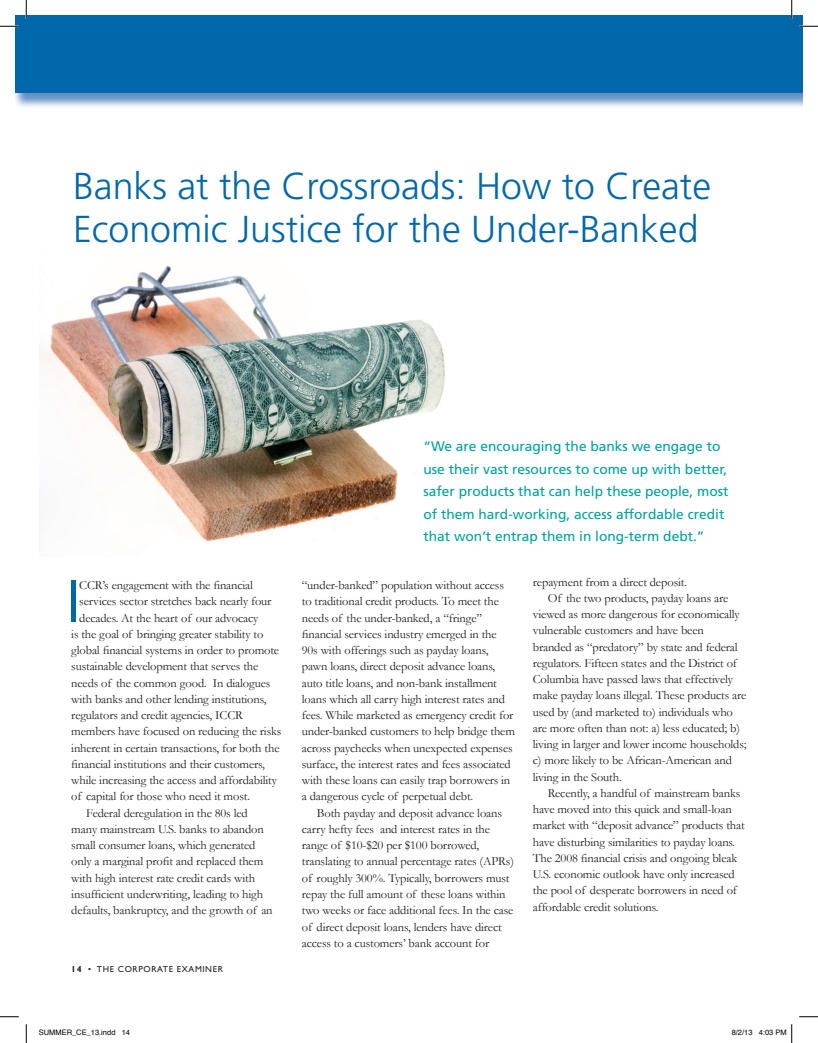
<style>
.page{position:relative;width:818px;height:1043px;background:#fff}
.page>*{position:absolute;margin:0;border:0;box-sizing:border-box;transform-origin:0 0}
.t1{font:300 59px "Frutiger";color:#0067aa}
.t2{font:300 37.5px/43.1px "Frutiger";color:#0067aa}
.t3{font:13.75px/22.5px "Frutiger";color:#00a19e}
.t4{font:12.5px/16.2px "Garamond";letter-spacing:-.01em;color:#231f20}
.t5{font:8.75px "Gill Sans";letter-spacing:.07em;color:#231f20}
.t6{font:7.5px "Helvetica";color:#000}
.s1{font-weight:700}
</style>
<div class="page">
<img style="left:15px;top:93px;width:787px;height:14px">
<div style="left:15px;top:15px;width:787px;height:78px;background:#0067aa"></div>
<img style="left:39px;top:266px;width:406px;height:281px">
<svg style="left:0;top:25px;width:19px;height:2px"></svg>
<svg style="left:799px;top:25px;width:19px;height:2px"></svg>
<svg style="left:0;top:1016px;width:19px;height:1px"></svg>
<svg style="left:799px;top:1016px;width:19px;height:1px"></svg>
<svg style="left:25px;top:0;width:2px;height:19px"></svg>
<svg style="left:25px;top:1024px;width:2px;height:18px"></svg>
<svg style="left:790px;top:0;width:2px;height:19px"></svg>
<svg style="left:791px;top:1024px;width:1px;height:18px"></svg>
<h2 class="t2" style="left:73px;top:165px;width:639px">Banks at the Crossroads: How to Create<br>Economic Justice for the Under-Banked</h2>
<h1 class="t1" style="left:67px;top:568px;width:15px">I</h1>
<p class="t4" style="left:79px;top:577px;width:175px">CCR’s engagement with the financial</p>
<p class="t4" style="left:79px;top:593px;width:194px">services sector stretches back nearly four</p>
<p class="t4" style="left:79px;top:609px;width:180px">decades. At the heart of our advocacy</p>
<p class="t4" style="left:71px;top:625px;width:194px">is the goal of bringing greater stability to</p>
<p class="t4" style="left:71px;top:642px;width:209px">global financial systems in order to promote</p>
<p class="t4" style="left:71px;top:658px;width:188px">sustainable development that serves the</p>
<p class="t4" style="left:71px;top:674px;width:200px">needs of the common good. In dialogues</p>
<p class="t4" style="left:71px;top:690px;width:197px">with banks and other lending institutions,</p>
<p class="t4" style="left:71px;top:707px;width:173px">regulators and credit agencies, ICCR</p>
<p class="t4" style="left:71px;top:723px;width:212px">members have focused on reducing the risks</p>
<p class="t4" style="left:71px;top:739px;width:210px">inherent in certain transactions, for both the</p>
<p class="t4" style="left:71px;top:755px;width:195px">financial institutions and their customers,</p>
<p class="t4" style="left:71px;top:772px;width:207px">while increasing the access and affordability</p>
<p class="t4" style="left:71px;top:788px;width:180px">of capital for those who need it most.</p>
<p class="t4" style="left:86px;top:804px;width:163px">Federal deregulation in the 80s led</p>
<p class="t4" style="left:71px;top:820px;width:194px">many mainstream U.S. banks to abandon</p>
<p class="t4" style="left:71px;top:837px;width:186px">small consumer loans, which generated</p>
<p class="t4" style="left:71px;top:853px;width:193px">only a marginal profit and replaced them</p>
<p class="t4" style="left:71px;top:869px;width:185px">with high interest rate credit cards with</p>
<p class="t4" style="left:71px;top:885px;width:193px">insufficient underwriting, leading to high</p>
<p class="t4" style="left:71px;top:902px;width:203px">defaults, bankruptcy, and the growth of an</p>
<p class="t5" style="left:71px;top:964px;width:153px"><span class="s1">14</span> • THE CORPORATE EXAMINER</p>
<p class="t3" style="left:423px;top:435px;width:306px">“We are encouraging the banks we engage to use their vast resources to come up with better, safer products that can help these people, most of them hard-working, access affordable credit that won’t entrap them in long-term debt.”</p>
<p class="t4" style="left:302px;top:577px;width:215px">“under-banked” population without access to traditional credit products. To meet the needs of the under-banked, a “fringe” financial services industry emerged in the 90s with offerings such as payday loans, pawn loans, direct deposit advance loans, auto title loans, and non-bank installment loans which all carry high interest rates and fees. While marketed as emergency credit for under-banked customers to help bridge them across paychecks when unexpected expenses surface, the interest rates and fees associated with these loans can easily trap borrowers in a dangerous cycle of perpetual debt.</p>
<p class="t4" style="left:302px;top:804px;width:214px;text-indent:15px">Both payday and deposit advance loans carry hefty fees and interest rates in the range of $10-$20 per $100 borrowed, translating to annual percentage rates (APRs) of roughly 300%. Typically, borrowers must repay the full amount of these loans within two weeks or face additional fees. In the case of direct deposit loans, lenders have direct access to a customers’ bank account for</p>
<p class="t4" style="left:533px;top:573px;width:156px">repayment from a direct deposit.</p>
<p class="t4" style="left:548px;top:589px;width:182px">Of the two products, payday loans are</p>
<p class="t4" style="left:533px;top:606px;width:208px">viewed as more dangerous for economically</p>
<p class="t4" style="left:533px;top:622px;width:172px">vulnerable customers and have been</p>
<p class="t4" style="left:533px;top:638px;width:206px">branded as “predatory” by state and federal</p>
<p class="t4" style="left:533px;top:654px;width:206px">regulators. Fifteen states and the District of</p>
<p class="t4" style="left:533px;top:671px;width:202px">Columbia have passed laws that effectively</p>
<p class="t4" style="left:533px;top:687px;width:215px">make payday loans illegal. These products are</p>
<p class="t4" style="left:533px;top:703px;width:202px">used by (and marketed to) individuals who</p>
<p class="t4" style="left:533px;top:719px;width:209px">are more often than not: a) less educated; b)</p>
<p class="t4" style="left:533px;top:736px;width:215px">living in larger and lower income households;</p>
<p class="t4" style="left:533px;top:752px;width:200px">c) more likely to be African-American and</p>
<p class="t4" style="left:533px;top:768px;width:90px">living in the South.</p>
<p class="t4" style="left:548px;top:784px;width:194px">Recently, a handful of mainstream banks</p>
<p class="t4" style="left:533px;top:801px;width:200px">have moved into this quick and small-loan</p>
<p class="t4" style="left:533px;top:817px;width:213px">market with “deposit advance” products that</p>
<p class="t4" style="left:533px;top:833px;width:204px">have disturbing similarities to payday loans.</p>
<p class="t4" style="left:533px;top:849px;width:206px">The 2008 financial crisis and ongoing bleak</p>
<p class="t4" style="left:533px;top:866px;width:203px">U.S. economic outlook have only increased</p>
<p class="t4" style="left:533px;top:882px;width:206px">the pool of desperate borrowers in need of</p>
<p class="t4" style="left:533px;top:898px;width:127px">affordable credit solutions.</p>
<p class="t6" style="left:39px;top:1027px;width:93px">SUMMER_CE_13.indd 14</p>
<p class="t6" style="left:731px;top:1027px;width:57px">8/2/13 4:03 PM</p>
</div>
